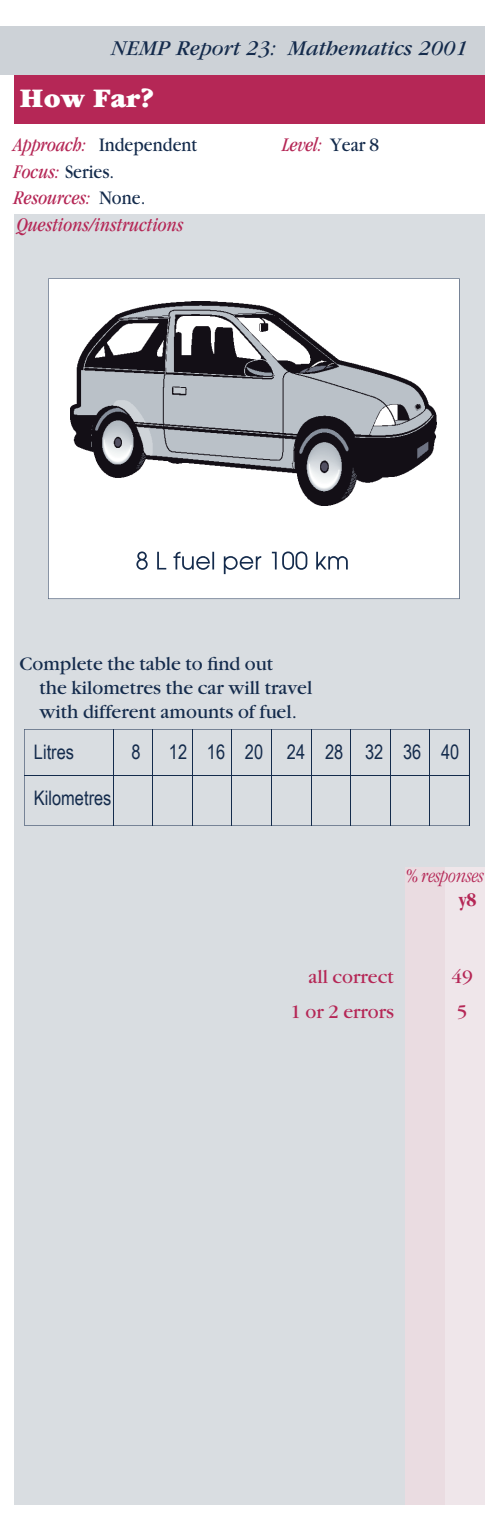
<style>
.page{position:relative;width:502px;height:1533px;background:#fff}
.page>*{position:absolute;margin:0;border:0;box-sizing:border-box;transform-origin:0 0}
.t1{font:900 28px "Garamond M";color:#fff}
.t2{font:italic 22px "Garamond M";color:#142b4c}
.t3{font:20px/24px "Garamond M";color:#142b4c}
.t4{font:italic condensed 20px/26.8px "Garamond M";color:#b52756}
.t5{font:20px "Arial Narrow";color:#142b4c}
.t6{font:20px "Garamond M";color:#b52756}
.t7{font:20px "Garamond M";color:#142b4c;scale:.9 1}
.t8{font:italic 300 condensed 20px "Garamond M";color:#b52756}
.t9{font:700 condensed 20px "Garamond M";color:#b52756}
.s1{font-style:normal;font-stretch:normal;color:#142b4c}
</style>
<div class="page">
<div style="left:14px;top:214px;width:471px;height:1290px;background:#d9dde1"></div>
<div style="left:14px;top:75px;width:471px;height:48px;background:#b52756"></div>
<div style="left:445px;top:867px;width:40px;height:637px;background:#efe6ea"></div>
<div style="left:405px;top:867px;width:40px;height:637px;background:#eadce1"></div>
<hr style="left:24px;top:729px;width:1px;height:96px;background:#142b4c">
<hr style="left:24px;top:825px;width:445px;height:1px;background:#142b4c">
<hr style="left:24px;top:729px;width:445px;height:1px;background:#142b4c">
<hr style="left:192px;top:729px;width:1px;height:96px;background:#142b4c">
<hr style="left:113px;top:729px;width:1px;height:96px;background:#142b4c">
<hr style="left:153px;top:729px;width:1px;height:96px;background:#142b4c">
<hr style="left:232px;top:729px;width:1px;height:96px;background:#142b4c">
<hr style="left:271px;top:729px;width:1px;height:96px;background:#142b4c">
<hr style="left:311px;top:729px;width:1px;height:96px;background:#142b4c">
<hr style="left:350px;top:729px;width:1px;height:96px;background:#142b4c">
<hr style="left:390px;top:729px;width:1px;height:96px;background:#142b4c">
<hr style="left:429px;top:729px;width:1px;height:96px;background:#142b4c">
<hr style="left:469px;top:729px;width:1px;height:96px;background:#142b4c">
<hr style="left:24px;top:775px;width:445px;height:1px;background:#142b4c">
<div style="left:49px;top:279px;width:410px;height:319px;background:#fff"></div>
<hr style="left:48px;top:279px;width:1px;height:319px;background:#142b4c">
<hr style="left:49px;top:598px;width:410px;height:1px;background:#142b4c">
<hr style="left:459px;top:279px;width:1px;height:319px;background:#142b4c">
<hr style="left:49px;top:278px;width:410px;height:1px;background:#142b4c">
<svg style="left:136px;top:551px;width:212px;height:23px"></svg>
<img style="left:70px;top:302px;width:366px;height:203px">
<div style="left:0;top:26px;width:485px;height:49px;background:#cdd2d7"></div>
<p class="t2" style="left:111px;top:36px;width:358px">NEMP Report 23: Mathematics 2001</p>
<h1 class="t1" style="left:20px;top:83px;width:136px">How Far?</h1>
<p class="t7" style="left:99px;top:134px;width:111px">Independent</p>
<p class="t4" style="left:14px;top:131px;width:74px">Approach:</p>
<p class="t4" style="left:282px;top:131px;width:98px">Level: <span class="s1">Year 8</span></p>
<p class="t4" style="left:14px;top:158px;width:133px">Focus: <span class="s1">Series.<br></span>Resources: <span class="s1">None.</span></p>
<p class="t4" style="left:17px;top:211px;width:168px">Questions/instructions</p>
<p class="t3" style="left:39px;top:651px;width:274px;text-indent:-20px">Complete the table to find out<br>the kilometres the car will travel with different amounts of fuel.</p>
<p class="t5" style="left:34px;top:740px;width:42px">Litres</p>
<p class="t5" style="left:131px;top:740px;width:11px">8</p>
<p class="t5" style="left:169px;top:740px;width:292px">12 16 20 24 28 32 36 40</p>
<p class="t5" style="left:34px;top:786px;width:79px">Kilometres</p>
<p class="t8" style="left:406px;top:864px;width:80px">% responses</p>
<p class="t9" style="left:459px;top:888px;width:19px">y8</p>
<p class="t6" style="left:308px;top:965px;width:87px">all correct</p>
<p class="t6" style="left:451px;top:965px;width:23px">49</p>
<p class="t6" style="left:290px;top:1001px;width:105px">1 or 2 errors</p>
<p class="t6" style="left:457px;top:1001px;width:12px">5</p>
</div>
